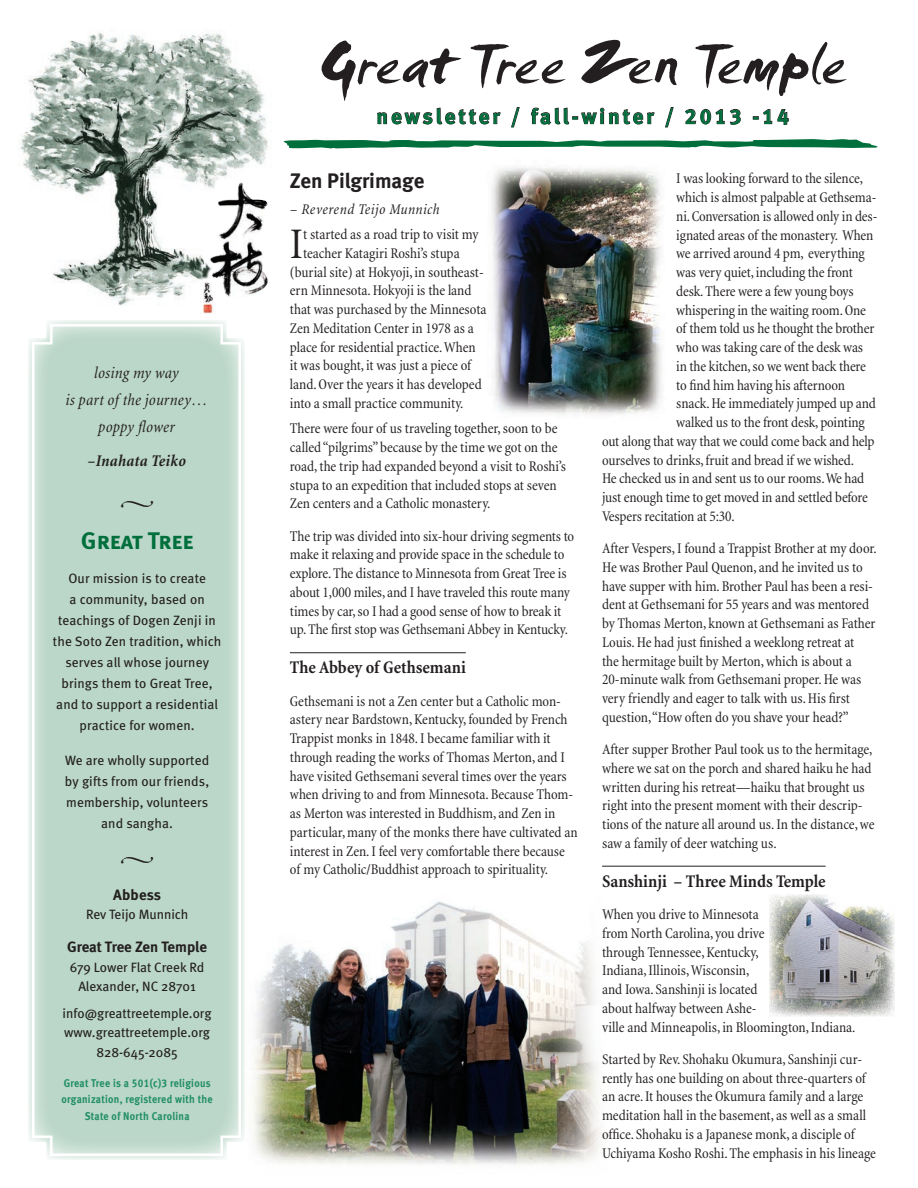
<style>
.page{position:relative;width:918px;height:1188px;background:#fff}
.page>*{position:absolute;margin:0;border:0;box-sizing:border-box;transform-origin:0 0}
.t1{font:64.35px "Smudger Let Plain";color:#231f20}
.t2{font:condensed 44.4px "Minion";color:#231f20}
.t3{font:24px "Meta Bold Caps";color:#006f3c}
.t4{font:21px "Meta Bold LF";letter-spacing:.15em;color:#006f3c}
.t5{font:21px "Meta Bold LF";color:#231f20}
.t6{font:700 condensed 18px "Minion";color:#231f20}
.t7{font:italic condensed 16.5px/27px "Minion";letter-spacing:.015em;color:#231f20;text-align:center}
.t8{font:italic 700 condensed 16.5px "Minion";letter-spacing:.015em;color:#231f20}
.t9{font:condensed 15px/18.8px "Minion";letter-spacing:-.005em;color:#231f20}
.t10{font:italic condensed 15px "Minion";letter-spacing:.03em;color:#231f20}
.t11{font:15px "Meta Bold LF";letter-spacing:-.005em;color:#231f20}
.t12{font:700 15px "Meta";letter-spacing:.01em;color:#231f20}
.t13{font:13.5px/21px "Meta Book LF";letter-spacing:.01em;color:#231f20;text-align:center}
.t14{font:13.5px/19.5px "Meta";color:#231f20;text-align:center}
.t15{font:11.25px/16.5px "Meta Bold LF";letter-spacing:.03em;color:#228e67;text-align:center;scale:.9 1}
</style>
<div class="page">
<img style="left:20px;top:29px;width:248px;height:277px">
<svg style="left:28px;top:320px;width:217px;height:840px"></svg>
<svg style="left:31px;top:323px;width:211px;height:834px;background:#bfd9cc"></svg>
<div style="left:196px;top:176px;width:78px;height:144px;background:#fff"></div>
<img style="left:202px;top:182px;width:66px;height:132px">
<img style="left:492px;top:167px;width:170px;height:248px">
<img style="left:253px;top:901px;width:347px;height:264px">
<hr style="left:290px;top:652px;width:176px;height:1px;background:#231f20">
<hr style="left:602px;top:866px;width:224px;height:1px;background:#231f20">
<img style="left:769px;top:895px;width:126px;height:121px">
<svg style="left:284px;top:139px;width:594px;height:10px"></svg>
<svg style="left:377px;top:107px;width:124px;height:18px"></svg>
<svg style="left:511px;top:107px;width:9px;height:21px"></svg>
<svg style="left:531px;top:107px;width:124px;height:18px"></svg>
<svg style="left:665px;top:107px;width:9px;height:21px"></svg>
<svg style="left:685px;top:109px;width:56px;height:16px"></svg>
<svg style="left:753px;top:109px;width:36px;height:16px"></svg>
<svg style="left:121px;top:501px;width:32px;height:7px"></svg>
<svg style="left:121px;top:857px;width:32px;height:6px"></svg>
<p class="t7" style="left:65px;top:360px;width:144px">losing my way<br>is part of the journey… poppy flower</p>
<p class="t8" style="left:87px;top:452px;width:100px">–Inahata Teiko</p>
<h3 class="t3" style="left:81px;top:527px;width:114px">Great Tree</h3>
<p class="t13" style="left:53px;top:568px;width:170px">Our mission is to create<br>a community, based on teachings of Dogen Zenji in the Soto Zen tradition, which serves all whose journey brings them to Great Tree, and to support a residential practice for women.</p>
<p class="t13" style="left:65px;top:750px;width:146px">We are wholly supported by gifts from our friends, membership, volunteers and sangha.</p>
<p class="t12" style="left:113px;top:886px;width:49px">Abbess</p>
<p class="t14" style="left:86px;top:905px;width:104px">Rev Teijo Munnich</p>
<p class="t11" style="left:67px;top:938px;width:141px">Great Tree Zen Temple</p>
<p class="t14" style="left:70px;top:957px;width:136px">679 Lower Flat Creek Rd<br>Alexander, NC 28701</p>
<p class="t14" style="left:63px;top:1003px;width:150px">info@greattreetemple.org www.greattreetemple.org<br>828-645-2085</p>
<p class="t15" style="left:62px;top:1074px;width:170px">Great Tree is a 501(c)3 religious organization, registered with the<br>State of North Carolina</p>
<h1 class="t1" style="left:318px;top:24px;width:530px">Great Tree Zen Temple</h1>
<h3 class="t4" style="left:377px;top:104px;width:414px">newsletter / fall-winter / 2013 -14</h3>
<h3 class="t5" style="left:290px;top:169px;width:136px">Zen Pilgrimage</h3>
<p class="t10" style="left:290px;top:201px;width:151px">– Reverend Teijo Munnich</p>
<h2 class="t2" style="left:290px;top:221px;width:15px">I</h2>
<p class="t9" style="left:303px;top:225px;width:177px">t started as a road trip to visit my</p>
<p class="t9" style="left:303px;top:244px;width:158px">teacher Katagiri Roshi’s stupa</p>
<p class="t9" style="left:290px;top:263px;width:195px">(burial site) at Hokyoji, in southeast-</p>
<p class="t9" style="left:290px;top:282px;width:183px">ern Minnesota. Hokyoji is the land</p>
<p class="t9" style="left:290px;top:300px;width:198px">that was purchased by the Minnesota</p>
<p class="t9" style="left:290px;top:319px;width:186px">Zen Meditation Center in 1978 as a</p>
<p class="t9" style="left:290px;top:338px;width:187px">place for residential practice. When</p>
<p class="t9" style="left:290px;top:357px;width:183px">it was bought, it was just a piece of</p>
<p class="t9" style="left:290px;top:375px;width:193px">land. Over the years it has developed</p>
<p class="t9" style="left:290px;top:394px;width:175px">into a small practice community.</p>
<p class="t9" style="left:290px;top:420px;width:278px">There were four of us traveling together, soon to be called “pilgrims” because by the time we got on the road, the trip had expanded beyond a visit to Roshi’s stupa to an expedition that included stops at seven Zen centers and a Catholic monastery.</p>
<p class="t9" style="left:290px;top:527px;width:286px">The trip was divided into six-hour driving segments to make it relaxing and provide space in the schedule to explore. The distance to Minnesota from Great Tree is about 1,000 miles, and I have traveled this route many times by car, so I had a good sense of how to break it up. The first stop was Gethsemani Abbey in Kentucky.</p>
<p class="t6" style="left:290px;top:658px;width:177px">The Abbey of Gethsemani</p>
<p class="t9" style="left:290px;top:692px;width:289px">Gethsemani is not a Zen center but a Catholic mon&shy;astery near Bardstown, Kentucky, founded by French Trappist monks in 1848. I became familiar with it through reading the works of Thomas Merton, and I have visited Gethsemani several times over the years when driving to and from Minnesota. Because Thom&shy;as Merton was interested in Buddhism, and Zen in particular, many of the monks there have cultivated an interest in Zen. I feel very comfortable there because of my Catholic/Buddhist approach to spirituality.</p>
<p class="t9" style="left:676px;top:170px;width:188px">I was looking forward to the silence,</p>
<p class="t9" style="left:676px;top:188px;width:202px">which is almost palpable at Gethsema-</p>
<p class="t9" style="left:676px;top:207px;width:203px">ni. Conversation is allowed only in des-</p>
<p class="t9" style="left:676px;top:226px;width:199px">ignated areas of the monastery. When</p>
<p class="t9" style="left:676px;top:245px;width:190px">we arrived around 4 pm, everything</p>
<p class="t9" style="left:676px;top:263px;width:178px">was very quiet, including the front</p>
<p class="t9" style="left:676px;top:282px;width:179px">desk. There were a few young boys</p>
<p class="t9" style="left:676px;top:301px;width:191px">whispering in the waiting room. One</p>
<p class="t9" style="left:676px;top:320px;width:200px">of them told us he thought the brother</p>
<p class="t9" style="left:676px;top:338px;width:188px">who was taking care of the desk was</p>
<p class="t9" style="left:676px;top:357px;width:191px">in the kitchen, so we went back there</p>
<p class="t9" style="left:676px;top:376px;width:170px">to find him having his afternoon</p>
<p class="t9" style="left:676px;top:395px;width:201px">snack. He immediately jumped up and</p>
<p class="t9" style="left:676px;top:413px;width:190px">walked us to the front desk, pointing</p>
<p class="t9" style="left:602px;top:432px;width:274px">out along that way that we could come back and help</p>
<p class="t9" style="left:602px;top:451px;width:254px">ourselves to drinks, fruit and bread if we wished.</p>
<p class="t9" style="left:602px;top:470px;width:264px">He checked us in and sent us to our rooms. We had</p>
<p class="t9" style="left:602px;top:488px;width:267px">just enough time to get moved in and settled before</p>
<p class="t9" style="left:602px;top:507px;width:134px">Vespers recitation at 5:30.</p>
<p class="t9" style="left:602px;top:539px;width:276px">After Vespers, I found a Trappist Brother at my door.<br>He was Brother Paul Quenon, and he invited us to have supper with him. Brother Paul has been a resi&shy;dent at Gethsemani for 55 years and was mentored by Thomas Merton, known at Gethsemani as Father Louis. He had just finished a weeklong retreat at<br>the hermitage built by Merton, which is about a 20-minute walk from Gethsemani proper. He was very friendly and eager to talk with us. His first question, “How often do you shave your head?”</p>
<p class="t9" style="left:602px;top:740px;width:274px">After supper Brother Paul took us to the hermitage, where we sat on the porch and shared haiku he had written during his retreat—haiku that brought us right into the present moment with their descrip&shy;tions of the nature all around us. In the distance, we saw a family of deer watching us.</p>
<p class="t6" style="left:602px;top:871px;width:225px">Sanshinji – Three Minds Temple</p>
<p class="t9" style="left:602px;top:905px;width:255px">When you drive to Minnesota<br>from North Carolina, you drive<br>through Tennessee, Kentucky,<br>Indiana, Illinois, Wisconsin,<br>and Iowa. Sanshinji is located<br>about halfway between Ashe-<br>ville and Minneapolis, in Bloomington, Indiana.</p>
<p class="t9" style="left:602px;top:1050px;width:275px">Started by Rev. Shohaku Okumura, Sanshinji cur&shy;rently has one building on about three-quarters of an acre. It houses the Okumura family and a large meditation hall in the basement, as well as a small office. Shohaku is a Japanese monk, a disciple of Uchiyama Kosho Roshi. The emphasis in his lineage</p>
</div>
